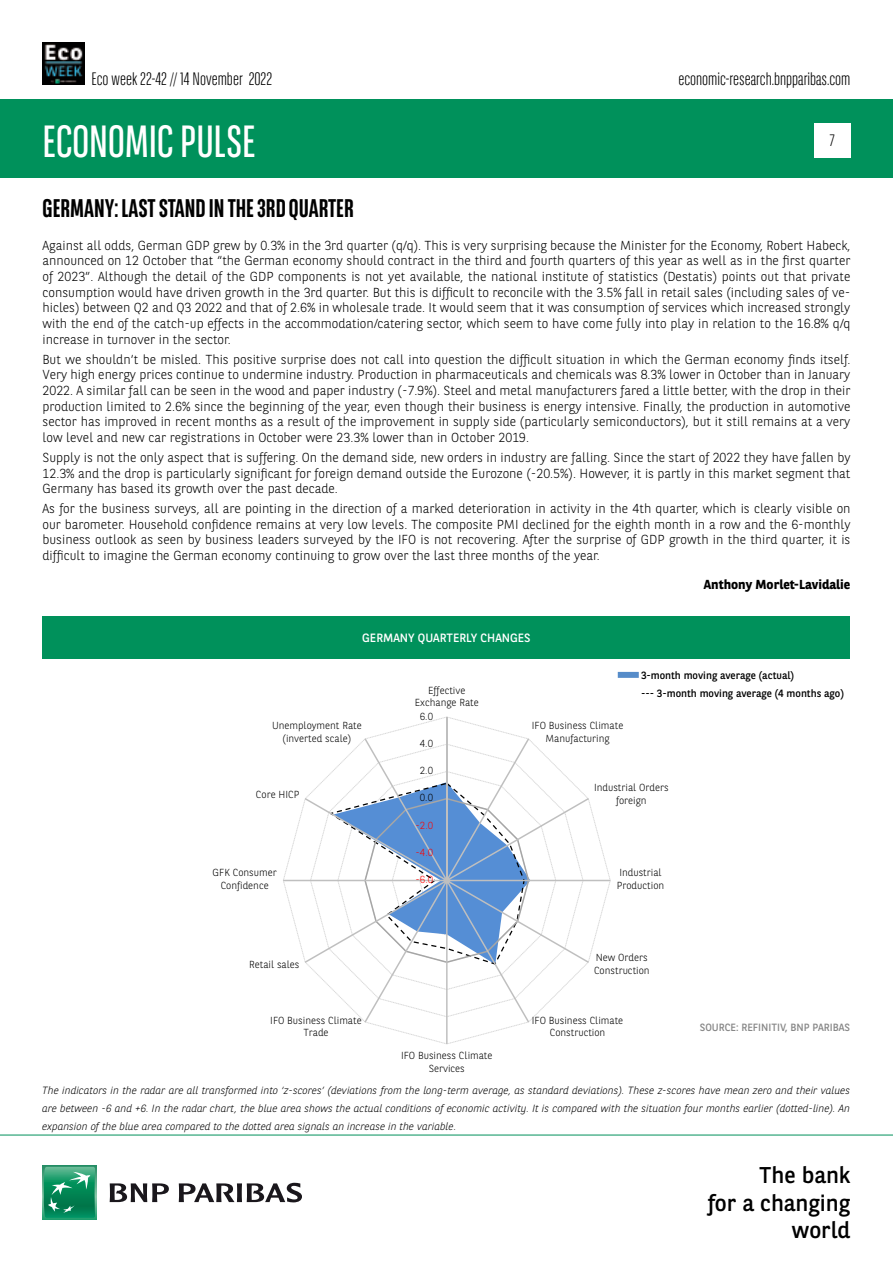
<style>
.page{position:relative;width:893px;height:1263px;background:#fff}
.page>*{position:absolute;margin:0;border:0;box-sizing:border-box;transform-origin:0 0}
.t1{font:45px "BNPP Sans Condensed";color:#fff}
.t2{font:700 25.5px "BNPP Sans Condensed";color:#000}
.t3{font:22.8px/27.3px "BNPP Sans";color:#000;text-align:right}
.t4{font:300 18px "BNPP Sans Condensed";color:#000}
.t5{font:300 16.5px "BNPP Sans Condensed";color:#000}
.t6{font:300 13.05px/15.6px "BNPP Sans";color:#000;text-align:justify}
.t7{font:700 13.05px "BNPP Sans";color:#000}
.t8{font:12px "BNPP Sans";color:#fff}
.t9{font:italic 300 10.5px/18px "BNPP Sans";color:#000;text-align:justify}
.t10{font:10.5px/18px "BNPP Sans";color:#000}
.t11{font:10.5px "BNPP Sans";color:#878787}
.t12{font:300 10.2px/12.3px "BNPP Sans";color:#000;text-align:center}
.t13{font:300 10.2px "BNPP Sans";color:#f00}
.s1{font-style:normal}
</style>
<div class="page">
<div style="left:1px;top:99px;width:892px;height:78px;background:#00915b"></div>
<svg style="left:43px;top:1166px;width:53px;height:53px"></svg>
<svg style="left:44px;top:1167px;width:51px;height:51px;background:#26996e"></svg>
<svg style="left:110px;top:1183px;width:59px;height:19px"></svg>
<svg style="left:179px;top:1183px;width:123px;height:19px"></svg>
<hr style="left:0;top:1135px;width:893px;height:1px;background:#00915b">
<div style="left:814px;top:123px;width:36px;height:34px;background:#fff"></div>
<img style="left:43px;top:43px;width:42px;height:42px">
<svg style="left:283px;top:716px;width:328px;height:329px"></svg>
<div style="left:43px;top:617px;width:807px;height:42px;background:#00915b"></div>
<div style="left:618px;top:672px;width:21px;height:6px;background:#568cc9"></div>
<h3 class="t4" style="left:91px;top:67px;width:182px">Eco week 22-42 // 14 November 2022</h3>
<h1 class="t1" style="left:43px;top:113px;width:215px">ECONOMIC PULSE</h1>
<h3 class="t4" style="left:678px;top:67px;width:174px">economic-research.bnpparibas.com</h3>
<p class="t5" style="left:830px;top:130px;width:6px">7</p>
<h2 class="t2" style="left:43px;top:193px;width:313px">GERMANY: LAST STAND IN THE 3RD QUARTER</h2>
<p class="t6" style="left:43px;top:237px;width:809px">Against all odds, German GDP grew by 0.3% in the 3rd quarter (q/q). This is very surprising because the Minister for the Economy, Robert Habeck, announced on 12 October that “the German economy should contract in the third and fourth quarters of this year as well as in the first quarter of 2023”. Although the detail of the GDP components is not yet available, the national institute of statistics (Destatis) points out that private consumption would have driven growth in the 3rd quarter. But this is difficult to reconcile with the 3.5% fall in retail sales (including sales of ve&shy;hicles) between Q2 and Q3 2022 and that of 2.6% in wholesale trade. It would seem that it was consumption of services which increased strongly with the end of the catch-up effects in the accommodation/catering sector, which seem to have come fully into play in relation to the 16.8% q/q increase in turnover in the sector.</p>
<p class="t6" style="left:43px;top:351px;width:809px">But we shouldn’t be misled. This positive surprise does not call into question the difficult situation in which the German economy finds itself.<br>Very high energy prices continue to undermine industry. Production in pharmaceuticals and chemicals was 8.3% lower in October than in January 2022. A similar fall can be seen in the wood and paper industry (-7.9%). Steel and metal manufacturers fared a little better, with the drop in their production limited to 2.6% since the beginning of the year, even though their business is energy intensive. Finally, the production in automotive sector has improved in recent months as a result of the improvement in supply side (particularly semiconductors), but it still remains at a very low level and new car registrations in October were 23.3% lower than in October 2019.</p>
<p class="t6" style="left:43px;top:449px;width:809px">Supply is not the only aspect that is suffering. On the demand side, new orders in industry are falling. Since the start of 2022 they have fallen by 12.3% and the drop is particularly significant for foreign demand outside the Eurozone (-20.5%). However, it is partly in this market segment that Germany has based its growth over the past decade.</p>
<p class="t6" style="left:43px;top:500px;width:810px">As for the business surveys, all are pointing in the direction of a marked deterioration in activity in the 4th quarter, which is clearly visible on our barometer. Household confidence remains at very low levels. The composite PMI declined for the eighth month in a row and the 6-monthly business outlook as seen by business leaders surveyed by the IFO is not recovering. After the surprise of GDP growth in the third quarter, it is difficult to imagine the German economy continuing to grow over the last three months of the year.</p>
<p class="t7" style="left:704px;top:575px;width:148px">Anthony Morlet-Lavidalie</p>
<p class="t8" style="left:362px;top:630px;width:170px">GERMANY QUARTERLY CHANGES</p>
<p class="t12" style="left:415px;top:683px;width:65px">Effective<br>Exchange Rate</p>
<p class="t10" style="left:641px;top:665px;width:204px">3-month moving average (actual)<br>--- 3-month moving average (4 months ago)</p>
<p class="t12" style="left:272px;top:719px;width:91px">Unemployment Rate (inverted scale)</p>
<p class="t12" style="left:256px;top:787px;width:45px">Core HICP</p>
<p class="t12" style="left:420px;top:709px;width:15px">6.0</p>
<p class="t12" style="left:420px;top:737px;width:15px">4.0</p>
<p class="t12" style="left:420px;top:764px;width:15px">2.0</p>
<p class="t12" style="left:420px;top:791px;width:15px">0.0</p>
<p class="t12" style="left:532px;top:719px;width:93px">IFO Business Climate<br>Manufacturing</p>
<p class="t12" style="left:594px;top:781px;width:76px">Industrial Orders foreign</p>
<p class="t13" style="left:415px;top:818px;width:19px">-2.0</p>
<p class="t13" style="left:415px;top:845px;width:19px">-4.0</p>
<p class="t12" style="left:213px;top:866px;width:66px">GFK Consumer<br>Confidence</p>
<p class="t13" style="left:415px;top:872px;width:19px">-6.0</p>
<p class="t12" style="left:617px;top:866px;width:49px;text-align:left">Industrial<br>Production</p>
<p class="t12" style="left:249px;top:957px;width:52px">Retail sales</p>
<p class="t12" style="left:594px;top:951px;width:57px;text-align:left">New Orders<br>Construction</p>
<p class="t12" style="left:270px;top:1013px;width:93px">IFO Business Climate<br>Trade</p>
<p class="t12" style="left:532px;top:1013px;width:93px">IFO Business Climate<br>Construction</p>
<p class="t11" style="left:700px;top:1020px;width:152px">SOURCE: REFINITIV, BNP PARIBAS</p>
<p class="t12" style="left:401px;top:1049px;width:93px">IFO Business Climate<br>Services</p>
<p class="t9" style="left:42px;top:1081px;width:809px">The indicators in the radar are all transformed into ‘z-scores’ (deviations from the long-term average, as standard deviations). These z-scores have mean zero and their values are between -6 and +6. In the radar chart, the blue area shows the actual conditions of economic activity. It is compared with the situation four months earlier (dotted-line). An expansion of the blue area compared to the dotted area signals an increase in the variable<span class="s1">.</span></p>
<h3 class="t3" style="left:708px;top:1161px;width:144px">The bank<br>for a changing world</h3>
</div>
